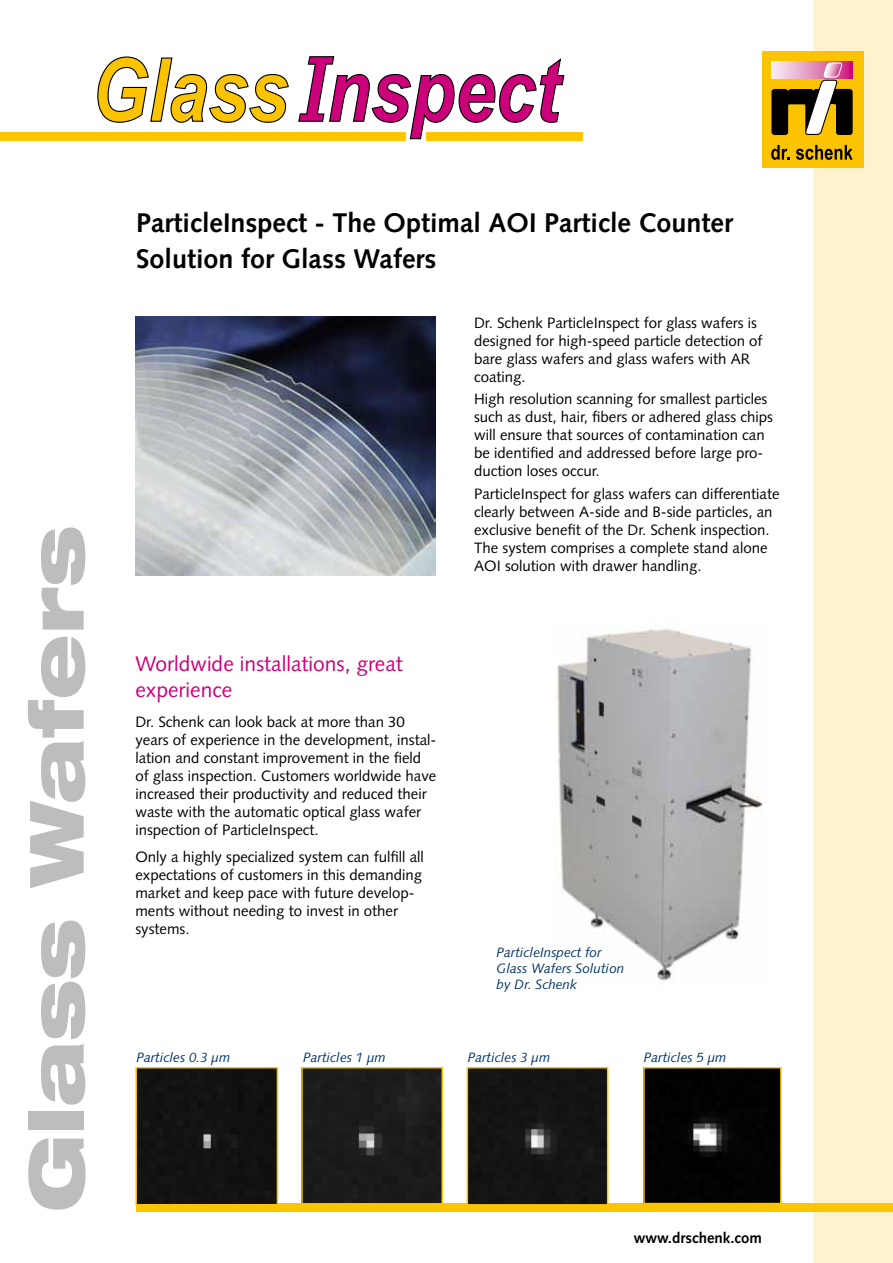
<style>
.page{position:relative;width:893px;height:1263px;background:#fff}
.page>*{position:absolute;margin:0;border:0;box-sizing:border-box;transform-origin:0 0}
.t1{font:900 expanded 75px "Helvetica Neue LT Std";color:#bbbdbe}
.t2{font:700 27px/36px "Syntax LT Pro";color:#000}
.t3{font:21px/25.2px "Syntax LT Pro";color:#cd007b}
.t4{font:15px/18px "Syntax LT Pro";color:#000}
.t5{font:700 15px "Syntax LT Pro";color:#000}
.t6{font:italic 13.5px/16.2px "Syntax LT Pro";color:#023466}
</style>
<div class="page">
<div style="left:813px;top:0;width:80px;height:1263px;background:#fef3cd"></div>
<div style="left:762px;top:51px;width:101px;height:116px;background:#fcc400"></div>
<svg style="left:771px;top:61px;width:81px;height:1px"></svg>
<svg style="left:771px;top:145px;width:19px;height:15px"></svg>
<svg style="left:796px;top:145px;width:57px;height:15px"></svg>
<svg style="left:771px;top:62px;width:82px;height:73px"></svg>
<div style="left:136px;top:1203px;width:757px;height:9px;background:#fdc400"></div>
<div style="left:0;top:132px;width:406px;height:8px;background:#fdc400"></div>
<div style="left:426px;top:132px;width:157px;height:8px;background:#fdc400"></div>
<svg style="left:97px;top:56px;width:192px;height:67px"></svg>
<svg style="left:298px;top:56px;width:266px;height:83px"></svg>
<img style="left:555px;top:628px;width:208px;height:353px">
<img style="left:136px;top:317px;width:300px;height:259px">
<div style="left:138px;top:1070px;width:137px;height:132px;background:#121212"></div>
<div style="left:135px;top:1067px;width:143px;height:138px;border:2px solid #fdc400"></div>
<div style="left:304px;top:1070px;width:136px;height:131px;background:#1b1b1b"></div>
<div style="left:301px;top:1067px;width:142px;height:137px;border:2px solid #fdc400"></div>
<div style="left:470px;top:1070px;width:135px;height:132px;background:#141414"></div>
<div style="left:467px;top:1067px;width:141px;height:138px;border:2px solid #fdc400"></div>
<img style="left:646px;top:1070px;width:133px;height:131px">
<div style="left:643px;top:1067px;width:139px;height:137px;border:2px solid #fdc400"></div>
<h1 class="t1" style="left:8px;top:1212px;width:688px;rotate:-90deg">Glass Wafers</h1>
<h2 class="t2" style="left:136px;top:204px;width:598px">ParticleInspect - The Optimal AOI Particle Counter<br>Solution for Glass Wafers</h2>
<h3 class="t3" style="left:135px;top:651px;width:269px">Worldwide installations, great experience</h3>
<p class="t4" style="left:135px;top:713px;width:302px">Dr. Schenk can look back at more than 30 years of experience in the development, instal&shy;lation and constant improvement in the field of glass inspection. Customers worldwide have increased their productivity and reduced their waste with the automatic optical glass wafer inspection of ParticleInspect.</p>
<p class="t4" style="left:135px;top:848px;width:290px">Only a highly specialized system can fulfill all expectations of customers in this demanding market and keep pace with future develop&shy;ments without needing to invest in other systems.</p>
<p class="t4" style="left:474px;top:314px;width:290px">Dr. Schenk ParticleInspect for glass wafers is designed for high-speed particle detection of bare glass wafers and glass wafers with AR coating.</p>
<p class="t4" style="left:474px;top:390px;width:300px">High resolution scanning for smallest particles such as dust, hair, fibers or adhered glass chips will ensure that sources of contamination can be identified and addressed before large pro&shy;duction loses occur.</p>
<p class="t4" style="left:474px;top:484px;width:307px">ParticleInspect for glass wafers can differentiate clearly between A-side and B-side particles, an exclusive benefit of the Dr. Schenk inspection.<br>The system comprises a complete stand alone AOI solution with drawer handling.</p>
<p class="t6" style="left:497px;top:944px;width:129px">ParticleInspect for<br>Glass Wafers Solution by Dr. Schenk</p>
<p class="t6" style="left:137px;top:1049px;width:95px">Particles 0.3 µm</p>
<p class="t6" style="left:303px;top:1049px;width:84px">Particles 1 µm</p>
<p class="t6" style="left:468px;top:1049px;width:84px">Particles 3 µm</p>
<p class="t6" style="left:644px;top:1049px;width:84px">Particles 5 µm</p>
<p class="t5" style="left:634px;top:1229px;width:130px">www.drschenk.com</p>
</div>
